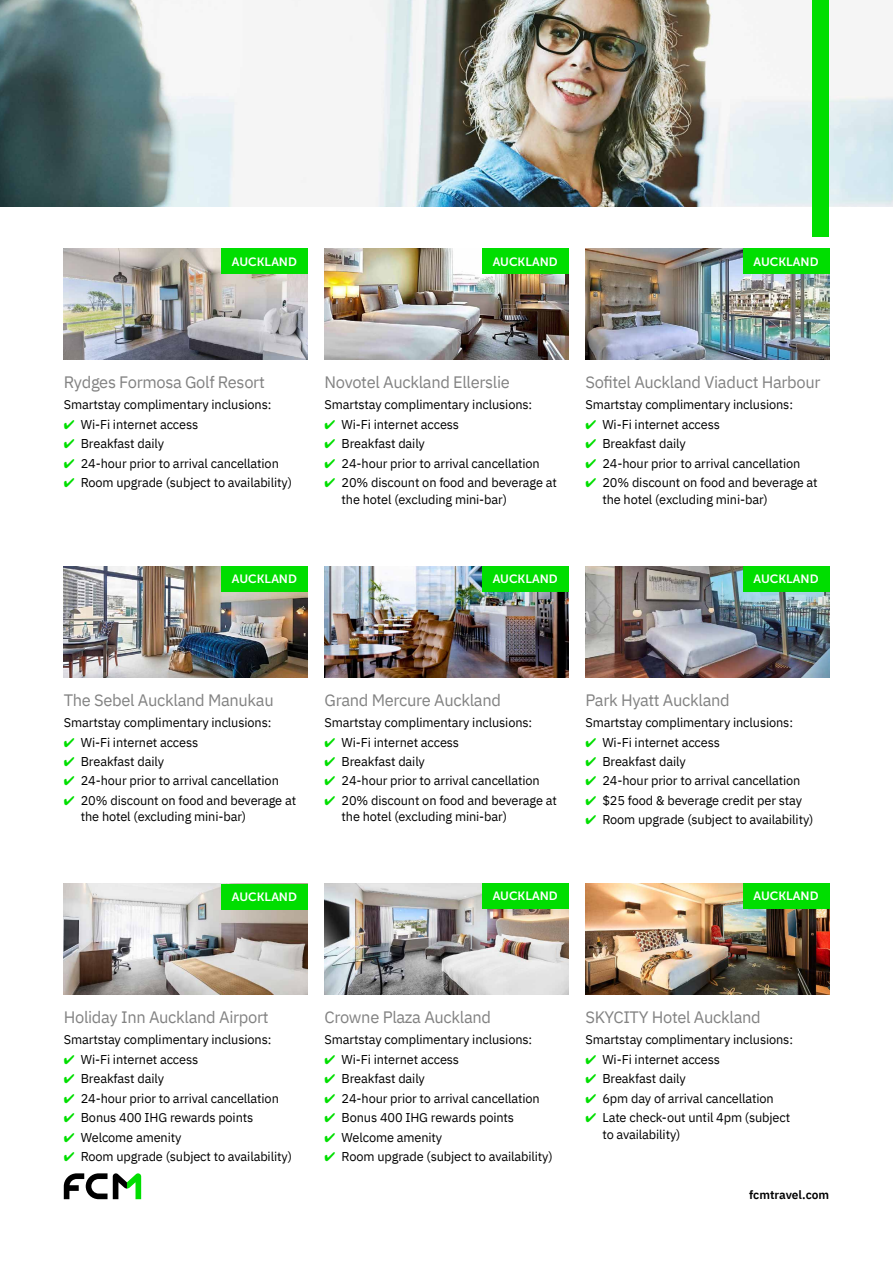
<style>
.page{position:relative;width:893px;height:1263px;background:#fff}
.page>*{position:absolute;margin:0;border:0;box-sizing:border-box;transform-origin:0 0}
.t1{font:16.5px "IBM Plex Sans";letter-spacing:-.02em;color:#828282}
.t2{font:12.75px/16.5px "IBM Plex Sans";letter-spacing:-.01em;color:#000}
.t3{font:12px "Museo Sans 700";color:#fff}
.t4{font:600 12px "IBM Plex Sans";color:#000}
.s1{color:#00de00}
</style>
<div class="page">
<img style="left:64px;top:883px;width:244px;height:111px">
<img style="left:325px;top:883px;width:243px;height:111px">
<img style="left:585px;top:883px;width:244px;height:111px">
<div style="left:221px;top:883px;width:87px;height:26px;background:#00de00"></div>
<div style="left:482px;top:883px;width:86px;height:26px;background:#00de00"></div>
<div style="left:743px;top:883px;width:86px;height:26px;background:#00de00"></div>
<img style="left:64px;top:566px;width:244px;height:111px">
<img style="left:325px;top:566px;width:243px;height:111px">
<img style="left:585px;top:566px;width:244px;height:111px">
<div style="left:221px;top:566px;width:87px;height:26px;background:#00de00"></div>
<div style="left:482px;top:566px;width:86px;height:26px;background:#00de00"></div>
<div style="left:743px;top:566px;width:86px;height:26px;background:#00de00"></div>
<img style="left:64px;top:248px;width:244px;height:111px">
<img style="left:325px;top:248px;width:243px;height:111px">
<img style="left:585px;top:248px;width:244px;height:111px">
<div style="left:221px;top:248px;width:87px;height:26px;background:#00de00"></div>
<div style="left:482px;top:248px;width:86px;height:26px;background:#00de00"></div>
<div style="left:743px;top:248px;width:86px;height:26px;background:#00de00"></div>
<img style="left:0;top:0;width:893px;height:207px">
<svg style="left:64px;top:1173px;width:77px;height:26px"></svg>
<div style="left:812px;top:0;width:17px;height:236px;background:#00de00"></div>
<p class="t3" style="left:232px;top:255px;width:67px">AUCKLAND</p>
<p class="t3" style="left:493px;top:255px;width:67px">AUCKLAND</p>
<p class="t3" style="left:753px;top:255px;width:67px">AUCKLAND</p>
<p class="t1" style="left:64px;top:369px;width:203px">Rydges Formosa Golf Resort</p>
<p class="t2" style="left:64px;top:395px;width:209px">Smartstay complimentary inclusions:</p>
<p class="t2" style="left:64px;top:415px;width:136px"><span class="s1">✔</span> Wi-Fi internet access</p>
<p class="t2" style="left:64px;top:434px;width:102px"><span class="s1">✔</span> Breakfast daily</p>
<p class="t2" style="left:64px;top:454px;width:217px"><span class="s1">✔</span> 24-hour prior to arrival cancellation</p>
<p class="t2" style="left:64px;top:473px;width:230px"><span class="s1">✔</span> Room upgrade (subject to availability)</p>
<p class="t1" style="left:325px;top:369px;width:187px">Novotel Auckland Ellerslie</p>
<p class="t2" style="left:325px;top:395px;width:209px">Smartstay complimentary inclusions:</p>
<p class="t2" style="left:325px;top:415px;width:136px"><span class="s1">✔</span> Wi-Fi internet access</p>
<p class="t2" style="left:325px;top:434px;width:102px"><span class="s1">✔</span> Breakfast daily</p>
<p class="t2" style="left:325px;top:454px;width:217px"><span class="s1">✔</span> 24-hour prior to arrival cancellation</p>
<p class="t2" style="left:342px;top:473px;width:217px;text-indent:-17px"><span class="s1">✔</span> 20% discount on food and beverage at the hotel (excluding mini-bar)</p>
<p class="t1" style="left:585px;top:369px;width:237px">Sofitel Auckland Viaduct Harbour</p>
<p class="t2" style="left:585px;top:395px;width:209px">Smartstay complimentary inclusions:</p>
<p class="t2" style="left:585px;top:415px;width:136px"><span class="s1">✔</span> Wi-Fi internet access</p>
<p class="t2" style="left:585px;top:434px;width:102px"><span class="s1">✔</span> Breakfast daily</p>
<p class="t2" style="left:585px;top:454px;width:217px"><span class="s1">✔</span> 24-hour prior to arrival cancellation</p>
<p class="t2" style="left:602px;top:473px;width:217px;text-indent:-17px"><span class="s1">✔</span> 20% discount on food and beverage at the hotel (excluding mini-bar)</p>
<p class="t3" style="left:232px;top:573px;width:67px">AUCKLAND</p>
<p class="t3" style="left:493px;top:572px;width:67px">AUCKLAND</p>
<p class="t3" style="left:753px;top:573px;width:67px">AUCKLAND</p>
<p class="t1" style="left:64px;top:687px;width:211px">The Sebel Auckland Manukau</p>
<p class="t2" style="left:64px;top:713px;width:209px">Smartstay complimentary inclusions:</p>
<p class="t2" style="left:64px;top:733px;width:136px"><span class="s1">✔</span> Wi-Fi internet access</p>
<p class="t2" style="left:64px;top:752px;width:102px"><span class="s1">✔</span> Breakfast daily</p>
<p class="t2" style="left:64px;top:772px;width:217px"><span class="s1">✔</span> 24-hour prior to arrival cancellation</p>
<p class="t2" style="left:81px;top:791px;width:217px;text-indent:-17px"><span class="s1">✔</span> 20% discount on food and beverage at the hotel (excluding mini-bar)</p>
<p class="t1" style="left:325px;top:687px;width:178px">Grand Mercure Auckland</p>
<p class="t2" style="left:325px;top:713px;width:209px">Smartstay complimentary inclusions:</p>
<p class="t2" style="left:325px;top:733px;width:136px"><span class="s1">✔</span> Wi-Fi internet access</p>
<p class="t2" style="left:325px;top:752px;width:102px"><span class="s1">✔</span> Breakfast daily</p>
<p class="t2" style="left:325px;top:772px;width:217px"><span class="s1">✔</span> 24-hour prior to arrival cancellation</p>
<p class="t2" style="left:342px;top:791px;width:217px;text-indent:-17px"><span class="s1">✔</span> 20% discount on food and beverage at the hotel (excluding mini-bar)</p>
<p class="t1" style="left:585px;top:687px;width:146px">Park Hyatt Auckland</p>
<p class="t2" style="left:585px;top:713px;width:209px">Smartstay complimentary inclusions:</p>
<p class="t2" style="left:585px;top:733px;width:136px"><span class="s1">✔</span> Wi-Fi internet access</p>
<p class="t2" style="left:585px;top:752px;width:102px"><span class="s1">✔</span> Breakfast daily</p>
<p class="t2" style="left:585px;top:772px;width:217px"><span class="s1">✔</span> 24-hour prior to arrival cancellation</p>
<p class="t2" style="left:585px;top:791px;width:218px"><span class="s1">✔</span> $25 food &amp; beverage credit per stay</p>
<p class="t2" style="left:585px;top:811px;width:230px"><span class="s1">✔</span> Room upgrade (subject to availability)</p>
<p class="t3" style="left:232px;top:890px;width:67px">AUCKLAND</p>
<p class="t3" style="left:493px;top:889px;width:67px">AUCKLAND</p>
<p class="t3" style="left:753px;top:889px;width:67px">AUCKLAND</p>
<p class="t1" style="left:64px;top:1004px;width:206px">Holiday Inn Auckland Airport</p>
<p class="t2" style="left:64px;top:1030px;width:209px">Smartstay complimentary inclusions:</p>
<p class="t2" style="left:64px;top:1050px;width:136px"><span class="s1">✔</span> Wi-Fi internet access</p>
<p class="t2" style="left:64px;top:1069px;width:102px"><span class="s1">✔</span> Breakfast daily</p>
<p class="t2" style="left:64px;top:1089px;width:217px"><span class="s1">✔</span> 24-hour prior to arrival cancellation</p>
<p class="t2" style="left:64px;top:1108px;width:191px"><span class="s1">✔</span> Bonus 400 IHG rewards points</p>
<p class="t2" style="left:64px;top:1128px;width:119px"><span class="s1">✔</span> Welcome amenity</p>
<p class="t2" style="left:64px;top:1147px;width:230px"><span class="s1">✔</span> Room upgrade (subject to availability)</p>
<p class="t1" style="left:325px;top:1004px;width:168px">Crowne Plaza Auckland</p>
<p class="t2" style="left:325px;top:1030px;width:209px">Smartstay complimentary inclusions:</p>
<p class="t2" style="left:325px;top:1050px;width:136px"><span class="s1">✔</span> Wi-Fi internet access</p>
<p class="t2" style="left:325px;top:1069px;width:102px"><span class="s1">✔</span> Breakfast daily</p>
<p class="t2" style="left:325px;top:1089px;width:217px"><span class="s1">✔</span> 24-hour prior to arrival cancellation</p>
<p class="t2" style="left:325px;top:1108px;width:191px"><span class="s1">✔</span> Bonus 400 IHG rewards points</p>
<p class="t2" style="left:325px;top:1128px;width:119px"><span class="s1">✔</span> Welcome amenity</p>
<p class="t2" style="left:325px;top:1147px;width:230px"><span class="s1">✔</span> Room upgrade (subject to availability)</p>
<p class="t1" style="left:585px;top:1004px;width:177px">SKYCITY Hotel Auckland</p>
<p class="t2" style="left:585px;top:1030px;width:209px">Smartstay complimentary inclusions:</p>
<p class="t2" style="left:585px;top:1050px;width:136px"><span class="s1">✔</span> Wi-Fi internet access</p>
<p class="t2" style="left:585px;top:1069px;width:102px"><span class="s1">✔</span> Breakfast daily</p>
<p class="t2" style="left:585px;top:1089px;width:190px"><span class="s1">✔</span> 6pm day of arrival cancellation</p>
<p class="t2" style="left:602px;top:1108px;width:189px;text-indent:-17px"><span class="s1">✔</span> Late check-out until 4pm (subject to availability)</p>
<p class="t4" style="left:749px;top:1185px;width:82px">fcmtravel.com</p>
</div>
